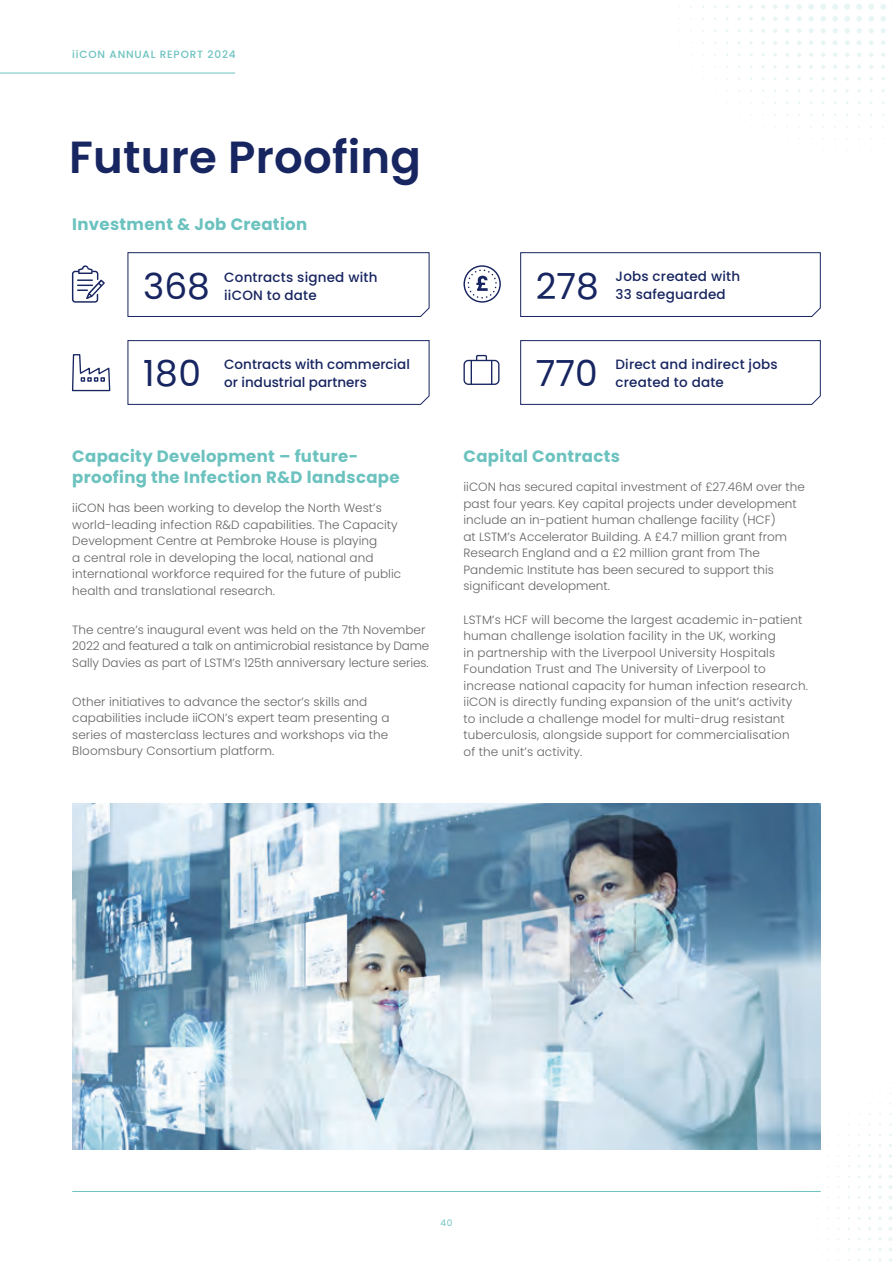
<style>
.page{position:relative;width:893px;height:1263px;background:#fff}
.page>*{position:absolute;margin:0;border:0;box-sizing:border-box;transform-origin:0 0}
.t1{font:600 45px "Poppins";letter-spacing:.005em;color:#172560}
.t2{font:36px "Poppins";color:#172560}
.t3{font:700 16.5px/21px "Poppins";letter-spacing:.02em;color:#6bc2bf}
.t4{font:500 13.5px/18px "Poppins";letter-spacing:.015em;color:#172560}
.t5{font:300 12px/16.5px "Poppins";letter-spacing:.005em;color:#646463}
.t6{font:500 10.5px "Poppins";letter-spacing:.08em;color:#6bc2bf}
.t7{font:9px "Poppins";color:#6bc2bf}
</style>
<div class="page">
<svg style="left:878px;top:1185px;width:4px;height:4px"></svg>
<svg style="left:878px;top:1206px;width:4px;height:4px"></svg>
<svg style="left:889px;top:1206px;width:3px;height:4px"></svg>
<svg style="left:749px;top:5px;width:4px;height:4px"></svg>
<svg style="left:761px;top:5px;width:4px;height:4px"></svg>
<svg style="left:773px;top:4px;width:4px;height:5px"></svg>
<svg style="left:785px;top:4px;width:5px;height:5px"></svg>
<svg style="left:796px;top:4px;width:6px;height:5px"></svg>
<svg style="left:808px;top:4px;width:6px;height:6px"></svg>
<svg style="left:820px;top:4px;width:6px;height:6px"></svg>
<svg style="left:832px;top:4px;width:6px;height:6px"></svg>
<svg style="left:844px;top:4px;width:6px;height:6px"></svg>
<svg style="left:856px;top:4px;width:6px;height:6px"></svg>
<svg style="left:868px;top:4px;width:6px;height:6px"></svg>
<svg style="left:880px;top:4px;width:6px;height:6px"></svg>
<svg style="left:761px;top:17px;width:4px;height:4px"></svg>
<svg style="left:773px;top:17px;width:4px;height:4px"></svg>
<svg style="left:785px;top:16px;width:5px;height:5px"></svg>
<svg style="left:797px;top:16px;width:5px;height:5px"></svg>
<svg style="left:808px;top:16px;width:6px;height:5px"></svg>
<svg style="left:820px;top:16px;width:6px;height:6px"></svg>
<svg style="left:832px;top:16px;width:6px;height:6px"></svg>
<svg style="left:844px;top:16px;width:6px;height:6px"></svg>
<svg style="left:856px;top:16px;width:6px;height:6px"></svg>
<svg style="left:868px;top:16px;width:6px;height:6px"></svg>
<svg style="left:880px;top:16px;width:6px;height:5px"></svg>
<svg style="left:761px;top:29px;width:4px;height:4px"></svg>
<svg style="left:773px;top:29px;width:4px;height:4px"></svg>
<svg style="left:785px;top:29px;width:4px;height:4px"></svg>
<svg style="left:797px;top:28px;width:5px;height:5px"></svg>
<svg style="left:809px;top:28px;width:5px;height:5px"></svg>
<svg style="left:821px;top:28px;width:5px;height:5px"></svg>
<svg style="left:832px;top:28px;width:6px;height:5px"></svg>
<svg style="left:844px;top:28px;width:6px;height:5px"></svg>
<svg style="left:856px;top:28px;width:6px;height:5px"></svg>
<svg style="left:869px;top:28px;width:5px;height:5px"></svg>
<svg style="left:881px;top:28px;width:5px;height:5px"></svg>
<svg style="left:773px;top:41px;width:4px;height:4px"></svg>
<svg style="left:785px;top:41px;width:4px;height:4px"></svg>
<svg style="left:797px;top:41px;width:4px;height:4px"></svg>
<svg style="left:809px;top:40px;width:4px;height:5px"></svg>
<svg style="left:821px;top:40px;width:5px;height:5px"></svg>
<svg style="left:833px;top:40px;width:5px;height:5px"></svg>
<svg style="left:845px;top:40px;width:5px;height:5px"></svg>
<svg style="left:857px;top:40px;width:5px;height:5px"></svg>
<svg style="left:869px;top:40px;width:5px;height:5px"></svg>
<svg style="left:881px;top:40px;width:4px;height:5px"></svg>
<svg style="left:785px;top:53px;width:4px;height:4px"></svg>
<svg style="left:797px;top:53px;width:4px;height:4px"></svg>
<svg style="left:809px;top:53px;width:4px;height:4px"></svg>
<svg style="left:821px;top:53px;width:4px;height:4px"></svg>
<svg style="left:833px;top:53px;width:4px;height:4px"></svg>
<svg style="left:845px;top:52px;width:4px;height:5px"></svg>
<svg style="left:857px;top:52px;width:4px;height:5px"></svg>
<svg style="left:869px;top:53px;width:4px;height:4px"></svg>
<svg style="left:881px;top:53px;width:4px;height:4px"></svg>
<svg style="left:797px;top:65px;width:4px;height:4px"></svg>
<svg style="left:809px;top:65px;width:4px;height:4px"></svg>
<svg style="left:821px;top:65px;width:4px;height:4px"></svg>
<svg style="left:833px;top:65px;width:4px;height:4px"></svg>
<svg style="left:845px;top:65px;width:4px;height:4px"></svg>
<svg style="left:857px;top:65px;width:4px;height:4px"></svg>
<svg style="left:869px;top:65px;width:4px;height:4px"></svg>
<svg style="left:881px;top:65px;width:4px;height:4px"></svg>
<hr style="left:0;top:73px;width:235px;height:1px;background:#6bc2bf">
<hr style="left:72px;top:1191px;width:749px;height:1px;background:#6bc2bf">
<img style="left:72px;top:804px;width:748px;height:345px">
<svg style="left:128px;top:252px;width:301px;height:65px"></svg>
<svg style="left:520px;top:252px;width:301px;height:65px"></svg>
<svg style="left:128px;top:340px;width:301px;height:65px"></svg>
<svg style="left:520px;top:340px;width:301px;height:65px"></svg>
<svg style="left:72px;top:265px;width:33px;height:38px"></svg>
<svg style="left:72px;top:354px;width:39px;height:38px"></svg>
<div style="left:463px;top:265px;width:38px;height:38px;border:1px solid #172560;border-radius:50%"></div>
<svg style="left:468px;top:270px;width:29px;height:29px"></svg>
<div style="left:463px;top:360px;width:36px;height:25px;border:1px solid #172560;border-radius:4px"></div>
<svg style="left:471px;top:354px;width:21px;height:30px"></svg>
<p class="t6" style="left:72px;top:48px;width:165px">iiCON ANNUAL REPORT 2024</p>
<h1 class="t1" style="left:69px;top:131px;width:353px">Future Proofing</h1>
<h3 class="t3" style="left:72px;top:214px;width:236px">Investment &amp; Job Creation</h3>
<h2 class="t2" style="left:143px;top:265px;width:68px">368</h2>
<p class="t4" style="left:224px;top:268px;width:155px">Contracts signed with iiCON to date</p>
<h2 class="t2" style="left:536px;top:265px;width:65px">278</h2>
<p class="t4" style="left:615px;top:267px;width:126px">Jobs created with<br>33 safeguarded</p>
<h2 class="t2" style="left:143px;top:353px;width:59px">180</h2>
<p class="t4" style="left:615px;top:355px;width:164px">Direct and indirect jobs created to date</p>
<p class="t4" style="left:224px;top:355px;width:187px">Contracts with commercial or industrial partners</p>
<h2 class="t2" style="left:536px;top:353px;width:63px">770</h2>
<h3 class="t3" style="left:72px;top:446px;width:329px">Capacity Development – future&shy;proofing the Infection R&amp;D landscape</h3>
<p class="t5" style="left:72px;top:500px;width:330px">iiCON has been working to develop the North West’s world-leading infection R&amp;D capabilities. The Capacity Development Centre at Pembroke House is playing<br>a central role in developing the local, national and international workforce required for the future of public health and translational research.</p>
<p class="t5" style="left:72px;top:621px;width:358px">The centre’s inaugural event was held on the 7th November<br>2022 and featured a talk on antimicrobial resistance by Dame<br>Sally Davies as part of LSTM’s 125th anniversary lecture series.</p>
<p class="t5" style="left:72px;top:693px;width:319px">Other initiatives to advance the sector’s skills and capabilities include iiCON’s expert team presenting a series of masterclass lectures and workshops via the Bloomsbury Consortium platform.</p>
<h3 class="t3" style="left:463px;top:446px;width:158px">Capital Contracts</h3>
<p class="t5" style="left:463px;top:479px;width:343px">iiCON has secured capital investment of £27.46M over the past four years. Key capital projects under development include an in-patient human challenge facility (HCF)<br>at LSTM’s Accelerator Building. A £4.7 million grant from Research England and a £2 million grant from The Pandemic Institute has been secured to support this significant development.</p>
<p class="t5" style="left:463px;top:611px;width:346px">LSTM’s HCF will become the largest academic in-patient human challenge isolation facility in the UK, working<br>in partnership with the Liverpool University Hospitals Foundation Trust and The University of Liverpool to increase national capacity for human infection research. iiCON is directly funding expansion of the unit’s activity<br>to include a challenge model for multi-drug resistant tuberculosis, alongside support for commercialisation<br>of the unit’s activity.</p>
<p class="t7" style="left:440px;top:1217px;width:14px">40</p>
</div>
